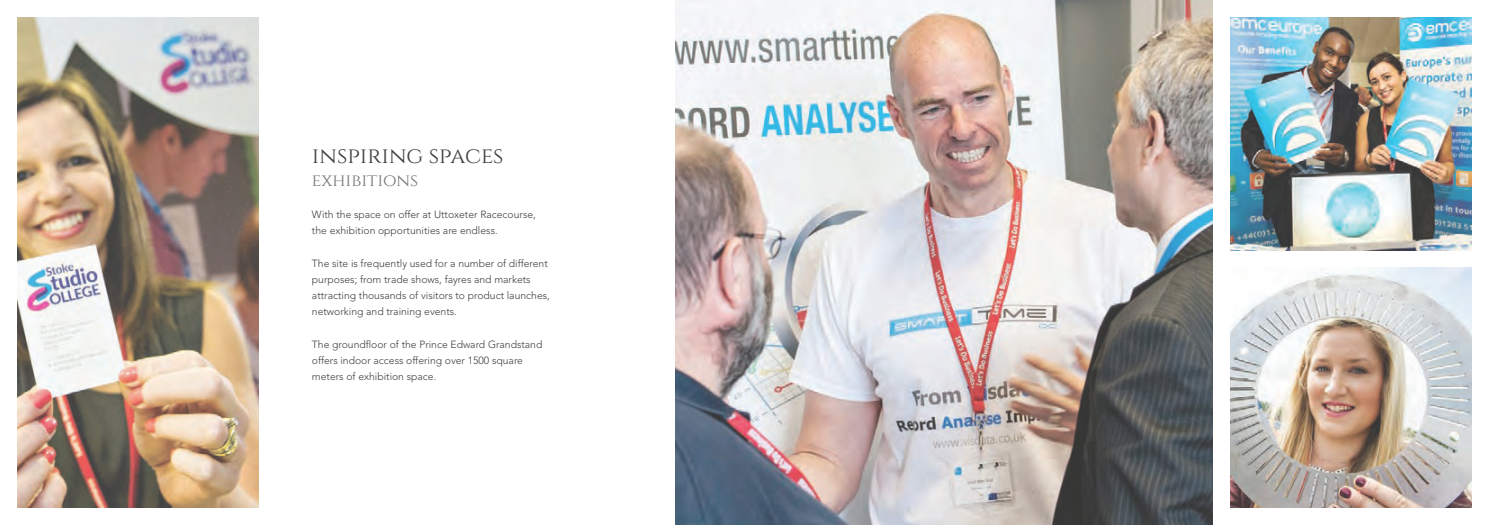
<style>
.page{position:relative;width:1489px;height:525px;background:#fff}
.page>*{position:absolute;margin:0;border:0;box-sizing:border-box;transform-origin:0 0}
.t1{font:22.5px "Cinzel";color:#3e3e3f}
.t2{font:17.5px "Cinzel";color:#76787b}
.t3{font:300 10.38px/16.2px "Avenir LT Pro";color:#3e3e3f}
</style>
<div class="page">
<img style="left:18px;top:18px;width:241px;height:489px">
<img style="left:1230px;top:18px;width:240px;height:232px">
<img style="left:1230px;top:268px;width:240px;height:239px">
<img style="left:676px;top:0;width:536px;height:524px">
<h1 class="t1" style="left:312px;top:142px;width:193px">INSPIRING SPACES</h1>
<h2 class="t2" style="left:312px;top:170px;width:108px">EXHIBITIONS</h2>
<p class="t3" style="left:312px;top:206px;width:225px">With the space on offer at Uttoxeter Racecourse, the exhibition opportunities are endless.</p>
<p class="t3" style="left:312px;top:255px;width:239px">The site is frequently used for a number of different purposes; from trade shows, fayres and markets attracting thousands of visitors to product launches, networking and training events.</p>
<p class="t3" style="left:312px;top:336px;width:232px">The groundfloor of the Prince Edward Grandstand offers indoor access offering over 1500 square meters of exhibition space.</p>
</div>
